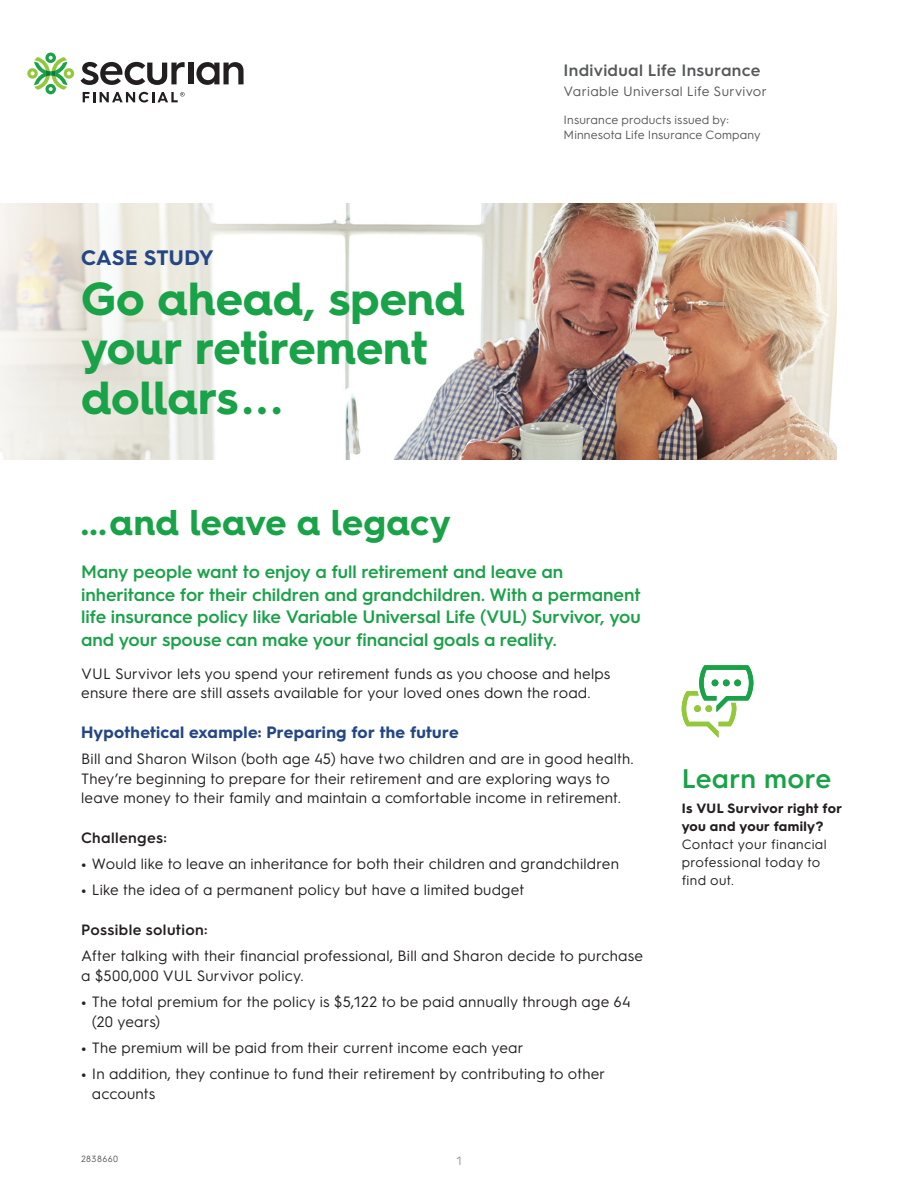
<style>
.page{position:relative;width:918px;height:1188px;background:#fff}
.page>*{position:absolute;margin:0;border:0;box-sizing:border-box;transform-origin:0 0}
.H2_-_Bold_32_34_LEAF_white_black{font:700 46.5px/49.5px "Hurme Geometric Sans 4";letter-spacing:-.005em;color:#1aa248}
.H3_-_Bold_24_26_LEAF{font:700 36px "Hurme Geometric Sans 4";letter-spacing:.005em;color:#1aa248}
.CH3_-_SemiBold_18_22_BLK{font:600 27px "Hurme Geometric Sans 3";letter-spacing:.01em;color:#1aa248}
.K3_-_Bold_14_18_WATER_grass{font:700 21px "Hurme Geometric Sans 3";letter-spacing:.015em;color:#244684}
.FL1_-_SemiBold_12_15_LEAF_slate_FLYER_ON{font:600 18px/22.5px "Hurme Geometric Sans 3";letter-spacing:-.005em;color:#1aa248}
.SH1__-_Bold_11_13_WATER{font:700 16.5px "Hurme Geometric Sans 3";letter-spacing:.015em;color:#244684}
.P1_-_SemiBold_11_12_SLATE{font:600 16.5px "Hurme Geometric Sans 3";letter-spacing:.015em;color:#57585a}
.B1__-_Reg_10_13_BLK{font:15px/19.5px "Hurme Geometric Sans 3";letter-spacing:.015em;color:#231f20}
.SH2_-_SemiBold_10_13_BLK{font:600 15px "Hurme Geometric Sans 3";letter-spacing:.025em;color:#231f20}
.CB1__-_Reg_9_12_BLK{font:13.5px/18px "Hurme Geometric Sans 3";letter-spacing:.03em;color:#231f20}
.P2_-_Regular_9_10_SLATE{font:13.5px "Hurme Geometric Sans 3";letter-spacing:.025em;color:#57585a}
.P3_-_Reg_8_10_SLATE{font:12px/15px "Hurme Geometric Sans 3";letter-spacing:.01em;color:#57585a}
.D1__-_Reg_8_9_SLATE{font:12px "Hurme Geometric Sans 3";color:#939598}
.F__and_tracking____SLATE{font:9px "Hurme Geometric Sans 4";letter-spacing:.045em;color:#57585a}
.s1{font-weight:700}
</style>
<div class="page">
<img style="left:0;top:203px;width:837px;height:257px">
<svg style="left:27px;top:53px;width:47px;height:41px"></svg>
<svg style="left:81px;top:62px;width:104px;height:23px"></svg>
<div style="left:188px;top:63px;width:5px;height:21px;background:#231f20"></div>
<svg style="left:196px;top:62px;width:48px;height:23px"></svg>
<svg style="left:83px;top:92px;width:102px;height:11px"></svg>
<svg style="left:682px;top:665px;width:71px;height:73px"></svg>
<p class="K3_-_Bold_14_18_WATER_grass" style="left:81px;top:243px;width:134px">CASE STUDY</p>
<p class="H2_-_Bold_32_34_LEAF_white_black" style="left:81px;top:273px;width:385px">Go ahead, spend your retirement dollars ...</p>
<p class="P1_-_SemiBold_11_12_SLATE" style="left:564px;top:59px;width:198px">Individual Life Insurance</p>
<p class="P2_-_Regular_9_10_SLATE" style="left:564px;top:82px;width:205px">Variable Universal Life Survivor</p>
<p class="P3_-_Reg_8_10_SLATE" style="left:564px;top:112px;width:199px">Insurance products issued by:<br>Minnesota Life Insurance Company</p>
<p class="H3_-_Bold_24_26_LEAF" style="left:81px;top:497px;width:371px">...and leave a legacy</p>
<p class="FL1_-_SemiBold_12_15_LEAF_slate_FLYER_ON" style="left:81px;top:559px;width:561px">Many people want to enjoy a full retirement and leave an inheritance for their children and grandchildren. With a permanent life insurance policy like Variable Universal Life (VUL) Survivor, you and your spouse can make your financial goals a reality.</p>
<p class="B1__-_Reg_10_13_BLK" style="left:81px;top:663px;width:531px">VUL Survivor lets you spend your retirement funds as you choose and helps ensure there are still assets available for your loved ones down the road.</p>
<p class="SH1__-_Bold_11_13_WATER" style="left:81px;top:720px;width:379px">Hypothetical example: Preparing for the future</p>
<p class="B1__-_Reg_10_13_BLK" style="left:81px;top:748px;width:554px">Bill and Sharon Wilson (both age 45) have two children and are in good health.<br>They’re beginning to prepare for their retirement and are exploring ways to leave money to their family and maintain a comfortable income in retirement.</p>
<p class="SH2_-_SemiBold_10_13_BLK" style="left:81px;top:827px;width:87px">Challenges:</p>
<p class="B1__-_Reg_10_13_BLK" style="left:81px;top:853px;width:539px"><span class="s1">•</span> Would like to leave an inheritance for both their children and grandchildren</p>
<p class="B1__-_Reg_10_13_BLK" style="left:81px;top:879px;width:445px"><span class="s1">•</span> Like the idea of a permanent policy but have a limited budget</p>
<p class="SH2_-_SemiBold_10_13_BLK" style="left:81px;top:919px;width:128px">Possible solution:</p>
<p class="B1__-_Reg_10_13_BLK" style="left:81px;top:945px;width:563px">After talking with their financial professional, Bill and Sharon decide to purchase a $500,000 VUL Survivor policy.</p>
<p class="B1__-_Reg_10_13_BLK" style="left:92px;top:991px;width:540px;text-indent:-11px"><span class="s1">•</span> The total premium for the policy is $5,122 to be paid annually through age 64 (20 years)</p>
<p class="B1__-_Reg_10_13_BLK" style="left:81px;top:1037px;width:444px"><span class="s1">•</span> The premium will be paid from their current income each year</p>
<p class="B1__-_Reg_10_13_BLK" style="left:92px;top:1063px;width:515px;text-indent:-11px"><span class="s1">•</span> In addition, they continue to fund their retirement by contributing to other accounts</p>
<p class="F__and_tracking____SLATE" style="left:81px;top:1152px;width:39px">2838660</p>
<p class="D1__-_Reg_8_9_SLATE" style="left:456px;top:1152px;width:8px">1</p>
<p class="CH3_-_SemiBold_18_22_BLK" style="left:682px;top:759px;width:151px">Learn more</p>
<p class="CB1__-_Reg_9_12_BLK" style="left:682px;top:798px;width:162px"><span class="s1">Is VUL Survivor right for you and your family?<br></span>Contact your financial professional today to find out.</p>
</div>
